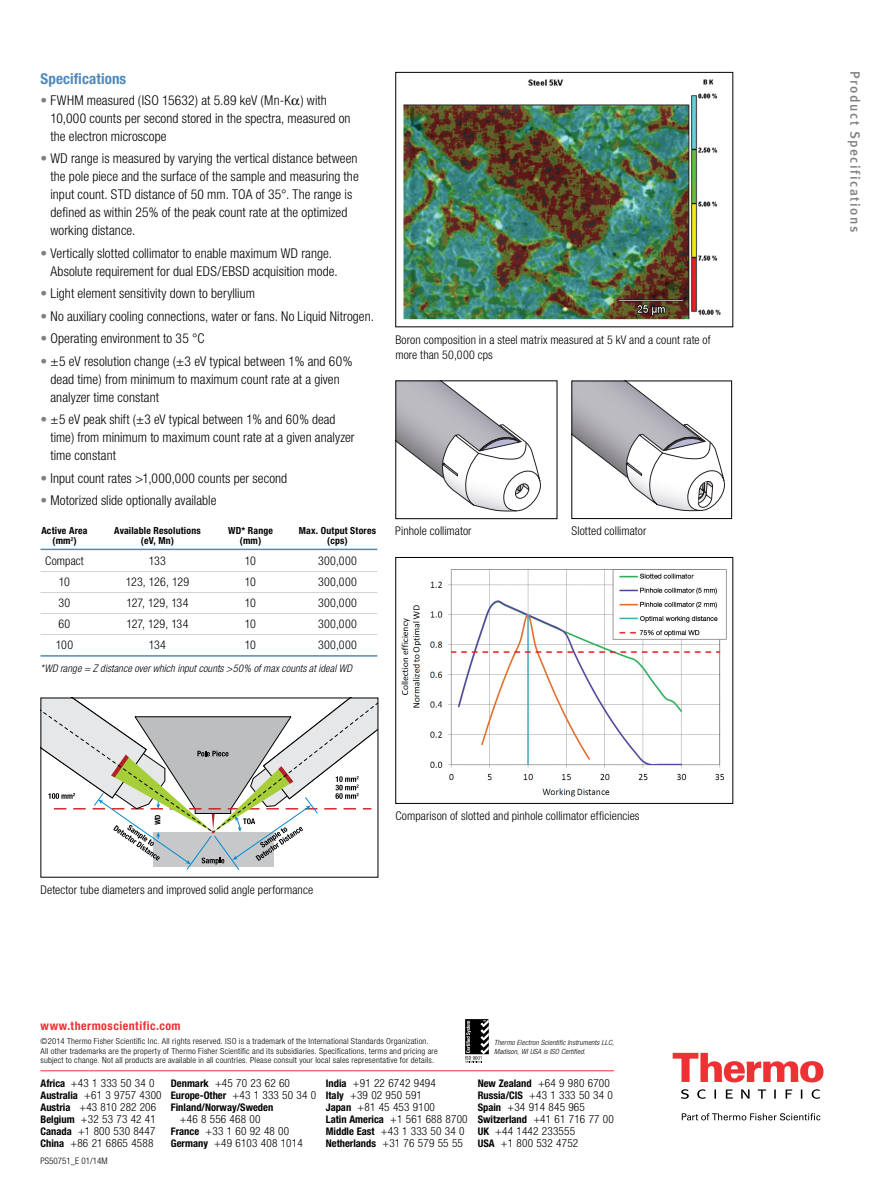
<style>
.page{position:relative;width:891px;height:1188px;background:#fff}
.page>*{position:absolute;margin:0;border:0;box-sizing:border-box;transform-origin:0 0}
.t1{font:700 condensed 15px "Helvetica Neue";letter-spacing:.01em;color:#4f8abe}
.t2{font:300 condensed 13.5px/18px "Helvetica Neue";letter-spacing:.005em;color:#000}
.t3{font:13.5px "Meta Medium LF";letter-spacing:.105em;color:#807f83}
.t4{font:300 condensed 12px/15px "Helvetica Neue";letter-spacing:.01em;color:#000}
.t5{font:700 condensed 12px "Helvetica Neue";letter-spacing:.04em;color:#ee3134}
.t6{font:300 condensed 12px "Helvetica Neue";letter-spacing:-.015em;color:#000}
.t7{font:300 condensed 12px "Helvetica Neue";letter-spacing:-.01em;color:#000}
.t8{font:300 condensed 11.25px/12px "Helvetica Neue";letter-spacing:.015em;color:#000}
.t9{font:700 condensed 10.5px/12px "Helvetica Neue";color:#000}
.t10{font:italic 300 condensed 10.5px "Helvetica Neue";letter-spacing:.01em;color:#000}
.t11{font:700 condensed 9.75px "Helvetica Neue";letter-spacing:.02em;color:#000}
.t12{font:300 condensed 9px "Helvetica Neue";color:#000}
.t13{font:300 condensed 8.25px/9.8px "Helvetica Neue";letter-spacing:.02em;color:#000;scale:1.05 1}
.t14{font:italic 300 condensed 7.2px/8.2px "Helvetica Neue";letter-spacing:.01em;color:#000;scale:1.05 1}
.s1{color:#807f83}
.s2{font-weight:700;font-size:10.5px}
.s3{font-weight:300;font-size:11.25px}
</style>
<div class="page">
<hr style="left:40px;top:549px;width:337px;height:1px;background:#4f8abe">
<hr style="left:40px;top:571px;width:337px;height:1px;background:#d1d3d4">
<hr style="left:40px;top:592px;width:337px;height:1px;background:#d1d3d4">
<hr style="left:40px;top:613px;width:337px;height:1px;background:#d1d3d4">
<hr style="left:40px;top:634px;width:337px;height:1px;background:#d1d3d4">
<hr style="left:40px;top:655px;width:337px;height:2px;background:#4f8abe">
<img style="left:403px;top:79px;width:318px;height:241px">
<div style="left:395px;top:72px;width:338px;height:255px;border:1px solid #000"></div>
<svg style="left:42px;top:700px;width:334px;height:170px"></svg>
<img style="left:401px;top:569px;width:326px;height:228px">
<div style="left:395px;top:557px;width:338px;height:247px;border:1px solid #000"></div>
<svg style="left:397px;top:382px;width:144px;height:130px"></svg>
<svg style="left:573px;top:383px;width:152px;height:129px"></svg>
<div style="left:571px;top:381px;width:161px;height:138px;border:1px solid #000"></div>
<hr style="left:40px;top:1070px;width:574px;height:1px;background:#ee3134">
<svg style="left:673px;top:1053px;width:150px;height:29px"></svg>
<svg style="left:681px;top:1089px;width:139px;height:10px"></svg>
<svg style="left:682px;top:1113px;width:138px;height:7px"></svg>
<svg style="left:465px;top:1019px;width:24px;height:44px"></svg>
<p class="t1" style="left:40px;top:69px;width:87px">Specifications</p>
<p class="t2" style="left:51px;top:91px;width:302px;text-indent:-10px"><span class="s1">•</span> FWHM measured (ISO 15632) at 5.89 keV (Mn-K ) with<br>10,000 counts per second stored in the spectra, measured on the electron microscope</p>
<p class="t2" style="left:51px;top:149px;width:310px;text-indent:-10px"><span class="s1">•</span> WD range is measured by varying the vertical distance between the pole piece and the surface of the sample and measuring the input count. STD distance of 50 mm. TOA of 35°. The range is defined as within 25% of the peak count rate at the optimized working distance.</p>
<p class="t2" style="left:51px;top:244px;width:289px;text-indent:-10px"><span class="s1">•</span> Vertically slotted collimator to enable maximum WD range.<br>Absolute requirement for dual EDS/EBSD acquisition mode.</p>
<p class="t2" style="left:41px;top:284px;width:216px"><span class="s1">•</span> Light element sensitivity down to beryllium</p>
<p class="t2" style="left:41px;top:307px;width:335px"><span class="s1">•</span> No auxiliary cooling connections, water or fans. No Liquid Nitrogen.</p>
<p class="t2" style="left:41px;top:329px;width:166px"><span class="s1">•</span> Operating environment to 35 °C</p>
<p class="t2" style="left:51px;top:352px;width:303px;text-indent:-10px"><span class="s1">•</span> ±5 eV resolution change (±3 eV typical between 1% and 60% dead time) from minimum to maximum count rate at a given analyzer time constant</p>
<p class="t2" style="left:50px;top:410px;width:306px;text-indent:-10px"><span class="s1">•</span> ±5 eV peak shift (±3 eV typical between 1% and 60% dead time) from minimum to maximum count rate at a given analyzer time constant</p>
<p class="t2" style="left:40px;top:469px;width:248px"><span class="s1">•</span> Input count rates &gt;1,000,000 counts per second</p>
<p class="t2" style="left:40px;top:491px;width:178px"><span class="s1">•</span> Motorized slide optionally available</p>
<p class="t11" style="left:41px;top:524px;width:48px">Active Area</p>
<p class="t11" style="left:114px;top:524px;width:88px">Available Resolutions</p>
<p class="t11" style="left:228px;top:524px;width:46px">WD* Range</p>
<p class="t11" style="left:299px;top:524px;width:79px">Max. Output Stores</p>
<p class="t11" style="left:52px;top:535px;width:26px">(mm<sup>2</sup>)</p>
<p class="t11" style="left:141px;top:535px;width:35px">(eV, Mn)</p>
<p class="t11" style="left:240px;top:535px;width:23px">(mm)</p>
<p class="t11" style="left:327px;top:535px;width:22px">(cps)</p>
<p class="t4" style="left:45px;top:553px;width:40px">Compact</p>
<p class="t4" style="left:149px;top:553px;width:19px">133</p>
<p class="t4" style="left:245px;top:553px;width:13px">10</p>
<p class="t4" style="left:318px;top:553px;width:40px">300,000</p>
<p class="t4" style="left:59px;top:574px;width:13px">10</p>
<p class="t7" style="left:126px;top:575px;width:65px">123, 126, 129</p>
<p class="t4" style="left:245px;top:574px;width:13px">10</p>
<p class="t4" style="left:318px;top:574px;width:40px">300,000</p>
<p class="t4" style="left:59px;top:595px;width:13px">30</p>
<p class="t6" style="left:126px;top:596px;width:64px">127, 129, 134</p>
<p class="t4" style="left:245px;top:595px;width:13px">10</p>
<p class="t4" style="left:318px;top:595px;width:40px">300,000</p>
<p class="t4" style="left:59px;top:616px;width:13px">60</p>
<p class="t6" style="left:126px;top:617px;width:64px">127, 129, 134</p>
<p class="t4" style="left:245px;top:616px;width:13px">10</p>
<p class="t4" style="left:318px;top:616px;width:40px">300,000</p>
<p class="t4" style="left:56px;top:637px;width:19px">100</p>
<p class="t4" style="left:149px;top:637px;width:19px">134</p>
<p class="t4" style="left:245px;top:637px;width:13px">10</p>
<p class="t4" style="left:318px;top:637px;width:40px">300,000</p>
<p class="t10" style="left:40px;top:662px;width:313px">*WD range = Z distance over which input counts &gt;50% of max counts at ideal WD</p>
<p class="t4" style="left:395px;top:333px;width:317px">Boron composition in a steel matrix measured at 5 kV and a count rate of more than 50,000 cps</p>
<p class="t4" style="left:395px;top:524px;width:78px">Pinhole collimator</p>
<p class="t4" style="left:571px;top:524px;width:77px">Slotted collimator</p>
<p class="t4" style="left:41px;top:883px;width:274px">Detector tube diameters and improved solid angle performance</p>
<p class="t4" style="left:395px;top:809px;width:246px">Comparison of slotted and pinhole collimator efficiencies</p>
<p class="t5" style="left:40px;top:1018px;width:142px">www.thermoscientific.com</p>
<p class="t13" style="left:40px;top:1036px;width:380px">©2014 Thermo Fisher Scientific Inc. All rights reserved. ISO is a trademark of the International Standards Organization.<br>All other trademarks are the property of Thermo Fisher Scientific and its subsidiaries. Specifications, terms and pricing are subject to change. Not all products are available in all countries. Please consult your local sales representative for details.</p>
<p class="t14" style="left:494px;top:1039px;width:115px">Thermo Electron Scientific Instruments LLC,<br>Madison, WI USA is ISO Certified.</p>
<p class="t8" style="left:40px;top:1077px;width:123px"><span class="s2">Africa</span> +43 1 333 50 34 0<br><span class="s2">Australia</span> +61 3 9757 4300<br><span class="s2">Austria</span> +43 810 282 206<br><span class="s2">Belgium</span> +32 53 73 42 41<br><span class="s2">Canada</span> +1 800 530 8447<br><span class="s2">China</span> +86 21 6865 4588</p>
<p class="t8" style="left:171px;top:1077px;width:121px"><span class="s2">Denmark</span> +45 70 23 62 60</p>
<p class="t9" style="left:171px;top:1090px;width:147px">Europe-Other <span class="s3">+43 1 333 50 34 0<br></span>Finland/Norway/Sweden</p>
<p class="t8" style="left:171px;top:1113px;width:133px;text-indent:9px">+46 8 556 468 00<br><span class="s2">France</span> +33 1 60 92 48 00<br><span class="s2">Germany</span> +49 6103 408 1014</p>
<p class="t12" style="left:40px;top:1156px;width:69px">PS50751_E 01/14M</p>
<p class="t8" style="left:326px;top:1077px;width:112px"><span class="s2">India</span> +91 22 6742 9494<br><span class="s2">Italy</span> +39 02 950 591<br><span class="s2">Japan</span> +81 45 453 9100</p>
<p class="t9" style="left:326px;top:1114px;width:143px">Latin America <span class="s3">+1 561 688 8700</span></p>
<p class="t8" style="left:326px;top:1125px;width:140px"><span class="s2">Middle East</span> +43 1 333 50 34 0<br><span class="s2">Netherlands</span> +31 76 579 55 55</p>
<p class="t8" style="left:478px;top:1077px;width:138px"><span class="s2">New Zealand</span> +64 9 980 6700<br><span class="s2">Russia/CIS</span> +43 1 333 50 34 0<br><span class="s2">Spain</span> +34 914 845 965<br><span class="s2">Switzerland</span> +41 61 716 77 00<br><span class="s2">UK</span> +44 1442 233555<br><span class="s2">USA</span> +1 800 532 4752</p>
<p class="t3" style="left:863px;top:71px;width:162px;rotate:90deg">Product Specifications</p>
</div>
